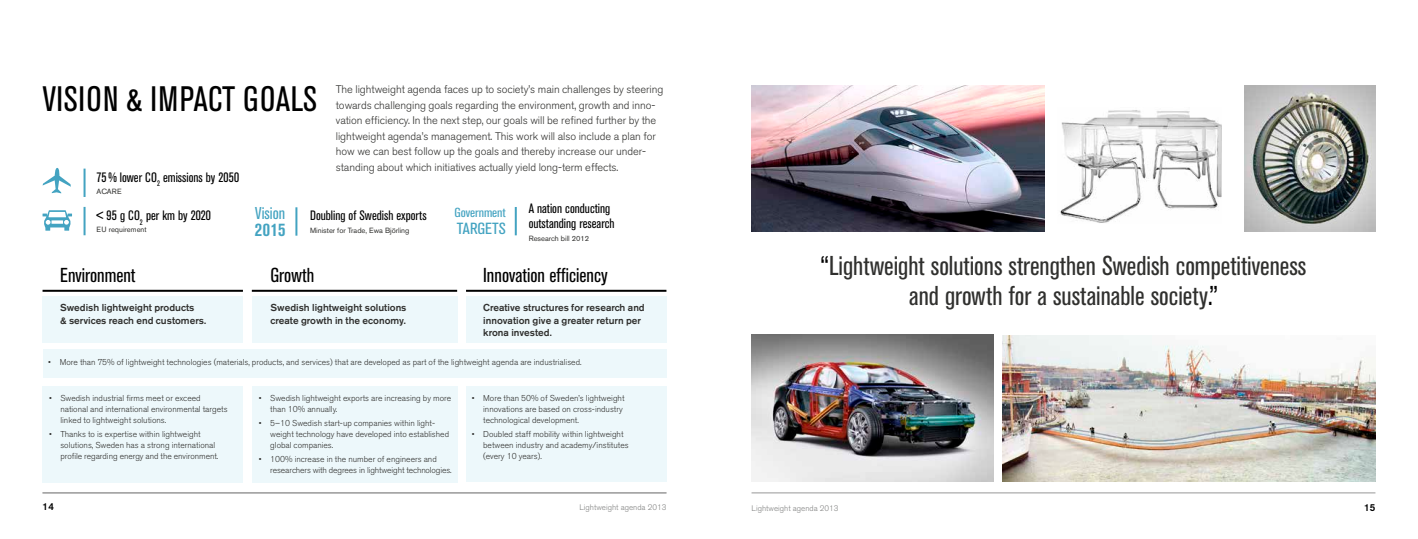
<style>
.page{position:relative;width:1418px;height:539px;background:#fff}
.page>*{position:absolute;margin:0;border:0;box-sizing:border-box;transform-origin:0 0}
.t1{font:condensed 35px "Akzidenz Grotesk BE";letter-spacing:.02em;color:#000}
.t2{font:condensed 27px/30px "Akzidenz Grotesk BE";color:#30302e;text-align:center}
.t3{font:condensed 20px "Akzidenz Grotesk BE";color:#000}
.t4{font:700 condensed 18.4px "Akzidenz Grotesk BE";color:#43a3c1}
.t5{font:condensed 17px "Akzidenz Grotesk BE";color:#43a3c1}
.t6{font:condensed 16px "Akzidenz Grotesk BE";color:#43a3c1;scale:1.1 1}
.t7{font:condensed 13.5px/15px "Akzidenz Grotesk BE";color:#000}
.t8{font:condensed 13px "Akzidenz Grotesk BE";letter-spacing:-.005em;color:#43a3c1;scale:1.1 1}
.t9{font:300 11px/15.5px "Akzidenz Grotesk BE";letter-spacing:-.005em;color:#30302e}
.t10{font:500 10px/12.5px "Akzidenz Grotesk BE";color:#30302e}
.t11{font:500 10px "Akzidenz Grotesk BE";color:#000}
.t12{font:300 8.5px/11px "Akzidenz Grotesk BE";color:#30302e}
.t13{font:300 8px "Akzidenz Grotesk BE";color:#808180}
.t14{font:7.5px "Akzidenz Grotesk BE";color:#30302e}
.s1{color:#000}
</style>
<div class="page">
<hr style="left:43px;top:492px;width:623px;height:1px;background:#979797">
<hr style="left:751px;top:492px;width:624px;height:1px;background:#979797">
<div style="left:43px;top:386px;width:200px;height:96px;background:#edf8fb"></div>
<div style="left:43px;top:296px;width:200px;height:47px;background:#edf8fb"></div>
<div style="left:252px;top:296px;width:205px;height:47px;background:#edf8fb"></div>
<div style="left:466px;top:296px;width:200px;height:47px;background:#edf8fb"></div>
<div style="left:252px;top:386px;width:205px;height:96px;background:#edf8fb"></div>
<div style="left:466px;top:386px;width:200px;height:95px;background:#edf8fb"></div>
<hr style="left:43px;top:290px;width:200px;height:2px;background:#000">
<hr style="left:252px;top:290px;width:205px;height:2px;background:#000">
<hr style="left:466px;top:290px;width:200px;height:2px;background:#000">
<div style="left:43px;top:349px;width:623px;height:29px;background:#edf8fb"></div>
<svg style="left:43px;top:168px;width:28px;height:25px"></svg>
<hr style="left:84px;top:168px;width:2px;height:29px;background:#43a3c1">
<svg style="left:43px;top:210px;width:29px;height:20px"></svg>
<hr style="left:84px;top:207px;width:2px;height:28px;background:#43a3c1">
<img style="left:751px;top:85px;width:293px;height:146px">
<img style="left:1002px;top:335px;width:373px;height:146px">
<img style="left:751px;top:335px;width:242px;height:146px">
<img style="left:1060px;top:110px;width:161px;height:113px">
<hr style="left:295px;top:207px;width:2px;height:28px;background:#43a3c1">
<hr style="left:515px;top:207px;width:2px;height:28px;background:#43a3c1">
<img style="left:1244px;top:85px;width:131px;height:147px">
<h1 class="t1" style="left:43px;top:80px;width:276px">VISION &amp; IMPACT GOALS</h1>
<p class="t9" style="left:336px;top:82px;width:329px">The lightweight agenda faces up to society’s main challenges by steering towards challenging goals regarding the environment, growth and inno&shy;vation efficiency. In the next step, our goals will be refined further by the lightweight agenda’s management. This work will also include a plan for how we can best follow up the goals and thereby increase our under&shy;standing about which initiatives actually yield long-term effects.</p>
<h3 class="t7" style="left:97px;top:170px;width:144px">75% lower CO<sub>2</sub> emissions by 2050</h3>
<p class="t14" style="left:97px;top:187px;width:26px">ACARE</p>
<h3 class="t7" style="left:97px;top:208px;width:116px">&lt; 95 g CO<sub>2</sub> per km by 2020</h3>
<p class="t14" style="left:97px;top:225px;width:52px">EU requirement</p>
<h3 class="t7" style="left:528px;top:201px;width:87px">A nation conducting outstanding research</h3>
<p class="t14" style="left:528px;top:234px;width:62px">Research bill 2012</p>
<h3 class="t5" style="left:255px;top:204px;width:31px">Vision</h3>
<h3 class="t4" style="left:255px;top:219px;width:32px">2015</h3>
<h3 class="t8" style="left:454px;top:205px;width:48px">Government</h3>
<h3 class="t6" style="left:457px;top:219px;width:46px">TARGETS</h3>
<h3 class="t7" style="left:310px;top:208px;width:118px">Doubling of Swedish exports</h3>
<p class="t14" style="left:310px;top:226px;width:101px">Minister for Trade, Ewa Björling</p>
<h3 class="t3" style="left:270px;top:263px;width:45px">Growth</h3>
<p class="t10" style="left:270px;top:301px;width:137px">Swedish lightweight solutions create growth in the economy.</p>
<h3 class="t3" style="left:483px;top:263px;width:126px">Innovation efficiency</h3>
<p class="t10" style="left:483px;top:301px;width:163px">Creative structures for research and innovation give a greater return per krona invested.</p>
<p class="t12" style="left:48px;top:357px;width:535px">• More than 75% of lightweight technologies (materials, products, and services) that are developed as part of the lightweight agenda are industrialised.</p>
<h3 class="t3" style="left:60px;top:263px;width:77px">Environment</h3>
<p class="t10" style="left:60px;top:301px;width:147px">Swedish lightweight products<br>&amp; services reach end customers.</p>
<p class="t12" style="left:60px;top:392px;width:169px;text-indent:-11px">• Swedish industrial firms meet or exceed national and international environmental targets linked to lightweight solutions.</p>
<p class="t12" style="left:60px;top:428px;width:159px;text-indent:-11px">• Thanks to is expertise within lightweight solutions, Sweden has a strong international profile regarding energy and the environment.</p>
<p class="t12" style="left:270px;top:392px;width:182px;text-indent:-11px">• Swedish lightweight exports are increasing by more than 10% annually.</p>
<p class="t12" style="left:270px;top:417px;width:180px;text-indent:-11px">• 5–10 Swedish start-up companies within light&shy;weight technology have developed into established global companies.</p>
<p class="t12" style="left:270px;top:453px;width:183px;text-indent:-11px">• 100% increase in the number of engineers and researchers with degrees in lightweight technologies.</p>
<p class="t12" style="left:483px;top:392px;width:143px;text-indent:-11px">• More than 50% of Sweden’s lightweight innovations are based on cross-industry technological development.</p>
<p class="t12" style="left:483px;top:428px;width:147px;text-indent:-11px">• Doubled staff mobility within lightweight between industry and academy/institutes (every 10 years).</p>
<h2 class="t2" style="left:820px;top:251px;width:487px"><span class="s1">“</span>Lightweight solutions strengthen Swedish competitiveness and growth for a sustainable society<span class="s1">.”</span></h2>
<p class="t11" style="left:43px;top:500px;width:13px">14</p>
<p class="t13" style="left:579px;top:502px;width:89px">Lightweight agenda 2013</p>
<p class="t13" style="left:751px;top:503px;width:89px">Lightweight agenda 2013</p>
<p class="t11" style="left:1363px;top:501px;width:13px">15</p>
</div>
